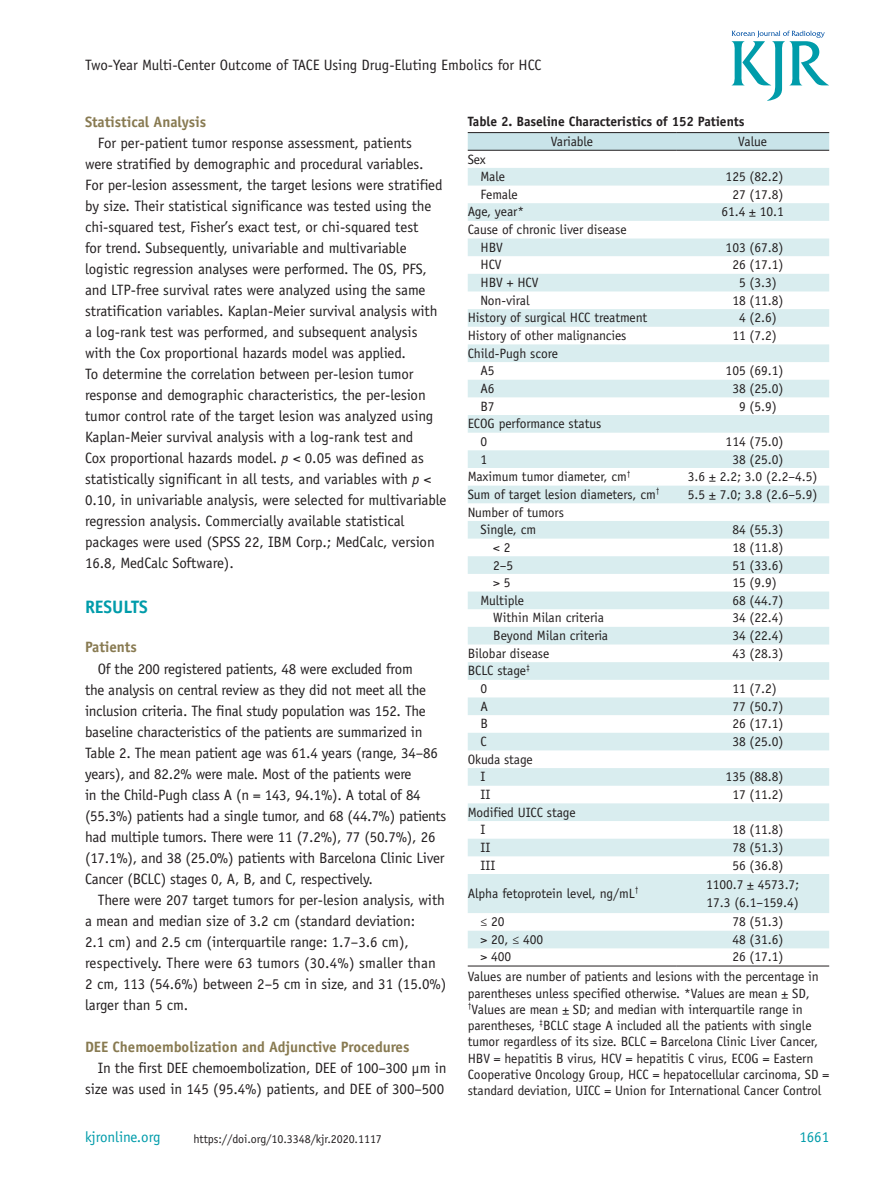
<style>
.page{position:relative;width:893px;height:1191px;background:#fff}
.page>*{position:absolute;margin:0;border:0;box-sizing:border-box;transform-origin:0 0}
.t1{font:700 18px "Officina Sans Std";letter-spacing:-.005em;color:#009caa}
.t2{font:15px/21px "Officina Sans Std";letter-spacing:-.005em;color:#231f20}
.t3{font:700 15px "Officina Sans Std";letter-spacing:-.005em;color:#887a51}
.t4{font:15px "Officina Sans Std";letter-spacing:-.005em;color:#009caa}
.t5{font:13.5px/17.7px "Officina Sans Std";letter-spacing:-.005em;color:#231f20}
.t6{font:700 13.5px "Officina Sans Std";letter-spacing:-.005em;color:#231f20}
.t7{font:12px "Officina Sans Std";letter-spacing:-.005em;color:#231f20}
.s1{font-style:italic}
</style>
<div class="page">
<svg style="left:732px;top:31px;width:97px;height:70px"></svg>
<svg style="left:468px;top:133px;width:361px;height:17px;background:#c5dfe4"></svg>
<svg style="left:468px;top:168px;width:361px;height:780px;fill:#d9edef"></svg>
<hr style="left:468px;top:965px;width:208px;height:1px;background:#231f20">
<hr style="left:676px;top:965px;width:153px;height:1px;background:#231f20">
<hr style="left:468px;top:132px;width:208px;height:1px;background:#231f20">
<hr style="left:676px;top:132px;width:153px;height:1px;background:#231f20">
<hr style="left:468px;top:150px;width:208px;height:1px;background:#231f20">
<hr style="left:676px;top:150px;width:153px;height:1px;background:#231f20">
<p class="t2" style="left:85px;top:54px;width:458px">Two-Year Multi-Center Outcome of TACE Using Drug-Eluting Embolics for HCC</p>
<p class="t3" style="left:85px;top:113px;width:123px">Statistical Analysis</p>
<p class="t2" style="left:85px;top:133px;width:363px;text-indent:13px">For per-patient tumor response assessment, patients<br>were stratified by demographic and procedural variables.<br>For per-lesion assessment, the target lesions were stratified by size. Their statistical significance was tested using the chi-squared test, Fisher’s exact test, or chi-squared test<br>for trend. Subsequently, univariable and multivariable logistic regression analyses were performed. The OS, PFS, and LTP-free survival rates were analyzed using the same stratification variables. Kaplan-Meier survival analysis with a log-rank test was performed, and subsequent analysis with the Cox proportional hazards model was applied.<br>To determine the correlation between per-lesion tumor response and demographic characteristics, the per-lesion tumor control rate of the target lesion was analyzed using Kaplan-Meier survival analysis with a log-rank test and<br>Cox proportional hazards model. <span class="s1">p</span> &lt; 0.05 was defined as statistically significant in all tests, and variables with <span class="s1">p</span> &lt; 0.10, in univariable analysis, were selected for multivariable regression analysis. Commercially available statistical packages were used (SPSS 22, IBM Corp.; MedCalc, version 16.8, MedCalc Software).</p>
<p class="t1" style="left:85px;top:595px;width:64px">RESULTS</p>
<p class="t3" style="left:85px;top:638px;width:53px">Patients</p>
<p class="t2" style="left:85px;top:658px;width:363px;text-indent:13px">Of the 200 registered patients, 48 were excluded from<br>the analysis on central review as they did not meet all the inclusion criteria. The final study population was 152. The baseline characteristics of the patients are summarized in Table 2. The mean patient age was 61.4 years (range, 34–86 years), and 82.2% were male. Most of the patients were<br>in the Child-Pugh class A (n = 143, 94.1%). A total of 84 (55.3%) patients had a single tumor, and 68 (44.7%) patients had multiple tumors. There were 11 (7.2%), 77 (50.7%), 26 (17.1%), and 38 (25.0%) patients with Barcelona Clinic Liver Cancer (BCLC) stages 0, A, B, and C, respectively.</p>
<p class="t2" style="left:85px;top:889px;width:363px;text-indent:13px">There were 207 target tumors for per-lesion analysis, with a mean and median size of 3.2 cm (standard deviation:<br>2.1 cm) and 2.5 cm (interquartile range: 1.7–3.6 cm), respectively. There were 63 tumors (30.4%) smaller than 2 cm, 113 (54.6%) between 2–5 cm in size, and 31 (15.0%) larger than 5 cm.</p>
<p class="t3" style="left:85px;top:1037px;width:326px">DEE Chemoembolization and Adjunctive Procedures</p>
<p class="t2" style="left:85px;top:1057px;width:363px;text-align:right">In the first DEE chemoembolization, DEE of 100–300 µm in size was used in 145 (95.4%) patients, and DEE of 300–500</p>
<p class="t4" style="left:85px;top:1128px;width:77px">kjronline.org</p>
<p class="t7" style="left:194px;top:1132px;width:190px">https://doi.org/10.3348/kjr.2020.1117</p>
<p class="t6" style="left:468px;top:113px;width:278px">Table 2. Baseline Characteristics of 152 Patients</p>
<p class="t5" style="left:551px;top:132px;width:44px">Variable</p>
<p class="t5" style="left:738px;top:132px;width:30px">Value</p>
<p class="t5" style="left:480px;top:150px;width:26px;text-indent:-13px">Sex<br>Male</p>
<p class="t5" style="left:726px;top:168px;width:59px">125 (82.2)</p>
<p class="t5" style="left:480px;top:185px;width:39px">Female</p>
<p class="t5" style="left:732px;top:185px;width:53px">27 (17.8)</p>
<p class="t5" style="left:468px;top:203px;width:58px">Age, year*</p>
<p class="t5" style="left:721px;top:203px;width:64px">61.4 ± 10.1</p>
<p class="t5" style="left:480px;top:221px;width:148px;text-indent:-13px">Cause of chronic liver disease<br>HBV</p>
<p class="t5" style="left:726px;top:238px;width:59px">103 (67.8)</p>
<p class="t5" style="left:480px;top:256px;width:23px">HCV</p>
<p class="t5" style="left:732px;top:256px;width:53px">26 (17.1)</p>
<p class="t5" style="left:480px;top:274px;width:59px">HBV + HCV</p>
<p class="t5" style="left:739px;top:274px;width:39px">5 (3.3)</p>
<p class="t5" style="left:480px;top:291px;width:50px">Non-viral</p>
<p class="t5" style="left:732px;top:291px;width:53px">18 (11.8)</p>
<p class="t5" style="left:468px;top:309px;width:181px">History of surgical HCC treatment</p>
<p class="t5" style="left:739px;top:309px;width:39px">4 (2.6)</p>
<p class="t5" style="left:468px;top:327px;width:160px">History of other malignancies</p>
<p class="t5" style="left:732px;top:327px;width:46px">11 (7.2)</p>
<p class="t5" style="left:480px;top:344px;width:79px;text-indent:-13px">Child-Pugh score<br>A5</p>
<p class="t5" style="left:726px;top:362px;width:59px">105 (69.1)</p>
<p class="t5" style="left:480px;top:379px;width:16px">A6</p>
<p class="t5" style="left:732px;top:379px;width:53px">38 (25.0)</p>
<p class="t5" style="left:480px;top:397px;width:16px">B7</p>
<p class="t5" style="left:739px;top:397px;width:39px">9 (5.9)</p>
<p class="t5" style="left:480px;top:415px;width:122px;text-indent:-13px">ECOG performance status<br>0</p>
<p class="t5" style="left:726px;top:432px;width:59px">114 (75.0)</p>
<p class="t5" style="left:480px;top:450px;width:8px">1</p>
<p class="t5" style="left:732px;top:450px;width:53px">38 (25.0)</p>
<p class="t5" style="left:468px;top:468px;width:164px">Maximum tumor diameter, cm<sup>†</sup></p>
<p class="t5" style="left:688px;top:468px;width:131px">3.6 ± 2.2; 3.0 (2.2–4.5)</p>
<p class="t5" style="left:468px;top:485px;width:193px">Sum of target lesion diameters, cm<sup>†</sup></p>
<p class="t5" style="left:688px;top:485px;width:131px">5.5 ± 7.0; 3.8 (2.6–5.9)</p>
<p class="t5" style="left:480px;top:503px;width:85px;text-indent:-13px">Number of tumors<br>Single, cm</p>
<p class="t5" style="left:732px;top:521px;width:53px">84 (55.3)</p>
<p class="t5" style="left:493px;top:538px;width:19px">&lt; 2</p>
<p class="t5" style="left:732px;top:538px;width:53px">18 (11.8)</p>
<p class="t5" style="left:493px;top:556px;width:22px">2–5</p>
<p class="t5" style="left:732px;top:556px;width:53px">51 (33.6)</p>
<p class="t5" style="left:493px;top:574px;width:19px">&gt; 5</p>
<p class="t5" style="left:732px;top:574px;width:46px">15 (9.9)</p>
<p class="t5" style="left:480px;top:591px;width:45px">Multiple</p>
<p class="t5" style="left:732px;top:591px;width:53px">68 (44.7)</p>
<p class="t5" style="left:493px;top:609px;width:112px">Within Milan criteria</p>
<p class="t5" style="left:732px;top:609px;width:53px">34 (22.4)</p>
<p class="t5" style="left:493px;top:627px;width:116px">Beyond Milan criteria</p>
<p class="t5" style="left:732px;top:627px;width:53px">34 (22.4)</p>
<p class="t5" style="left:468px;top:644px;width:83px">Bilobar disease</p>
<p class="t5" style="left:732px;top:644px;width:53px">43 (28.3)</p>
<p class="t5" style="left:480px;top:662px;width:51px;text-indent:-13px">BCLC stage<sup>‡<br></sup>0</p>
<p class="t5" style="left:732px;top:679px;width:46px">11 (7.2)</p>
<p class="t5" style="left:480px;top:697px;width:9px">A</p>
<p class="t5" style="left:732px;top:697px;width:53px">77 (50.7)</p>
<p class="t5" style="left:480px;top:715px;width:9px">B</p>
<p class="t5" style="left:732px;top:715px;width:53px">26 (17.1)</p>
<p class="t5" style="left:480px;top:732px;width:8px">C</p>
<p class="t5" style="left:732px;top:732px;width:53px">38 (25.0)</p>
<p class="t5" style="left:480px;top:750px;width:54px;text-indent:-13px">Okuda stage<br>I</p>
<p class="t5" style="left:726px;top:768px;width:59px">135 (88.8)</p>
<p class="t5" style="left:480px;top:785px;width:11px">II</p>
<p class="t5" style="left:732px;top:785px;width:53px">17 (11.2)</p>
<p class="t5" style="left:480px;top:803px;width:97px;text-indent:-13px">Modified UICC stage<br>I</p>
<p class="t5" style="left:732px;top:821px;width:53px">18 (11.8)</p>
<p class="t5" style="left:480px;top:838px;width:11px">II</p>
<p class="t5" style="left:732px;top:838px;width:53px">78 (51.3)</p>
<p class="t5" style="left:480px;top:856px;width:16px">III</p>
<p class="t5" style="left:732px;top:856px;width:53px">56 (36.8)</p>
<p class="t5" style="left:468px;top:884px;width:172px">Alpha fetoprotein level, ng/mL<sup>†</sup></p>
<p class="t5" style="left:706px;top:874px;width:95px;line-height:18.8px">1100.7 ± 4573.7;<br>17.3 (6.1–159.4)</p>
<p class="t5" style="left:480px;top:913px;width:26px">≤ 20</p>
<p class="t5" style="left:732px;top:913px;width:53px">78 (51.3)</p>
<p class="t5" style="left:480px;top:930px;width:64px">&gt; 20, ≤ 400</p>
<p class="t5" style="left:732px;top:930px;width:53px">48 (31.6)</p>
<p class="t5" style="left:480px;top:948px;width:32px">&gt; 400</p>
<p class="t5" style="left:468px;top:947px;width:353px;line-height:20px;text-indent:265px">26 (17.1)<br>Values are number of patients and lesions with the percentage in</p>
<p class="t5" style="left:468px;top:985px;width:363px;line-height:16.2px">parentheses unless specified otherwise. *Values are mean ± SD, <sup>†</sup>Values are mean ± SD; and median with interquartile range in parentheses, <sup>‡</sup>BCLC stage A included all the patients with single tumor regardless of its size. BCLC = Barcelona Clinic Liver Cancer, HBV = hepatitis B virus, HCV = hepatitis C virus, ECOG = Eastern Cooperative Oncology Group, HCC = hepatocellular carcinoma, SD = standard deviation, UICC = Union for International Cancer Control</p>
<p class="t4" style="left:799px;top:1128px;width:31px">1661</p>
</div>
